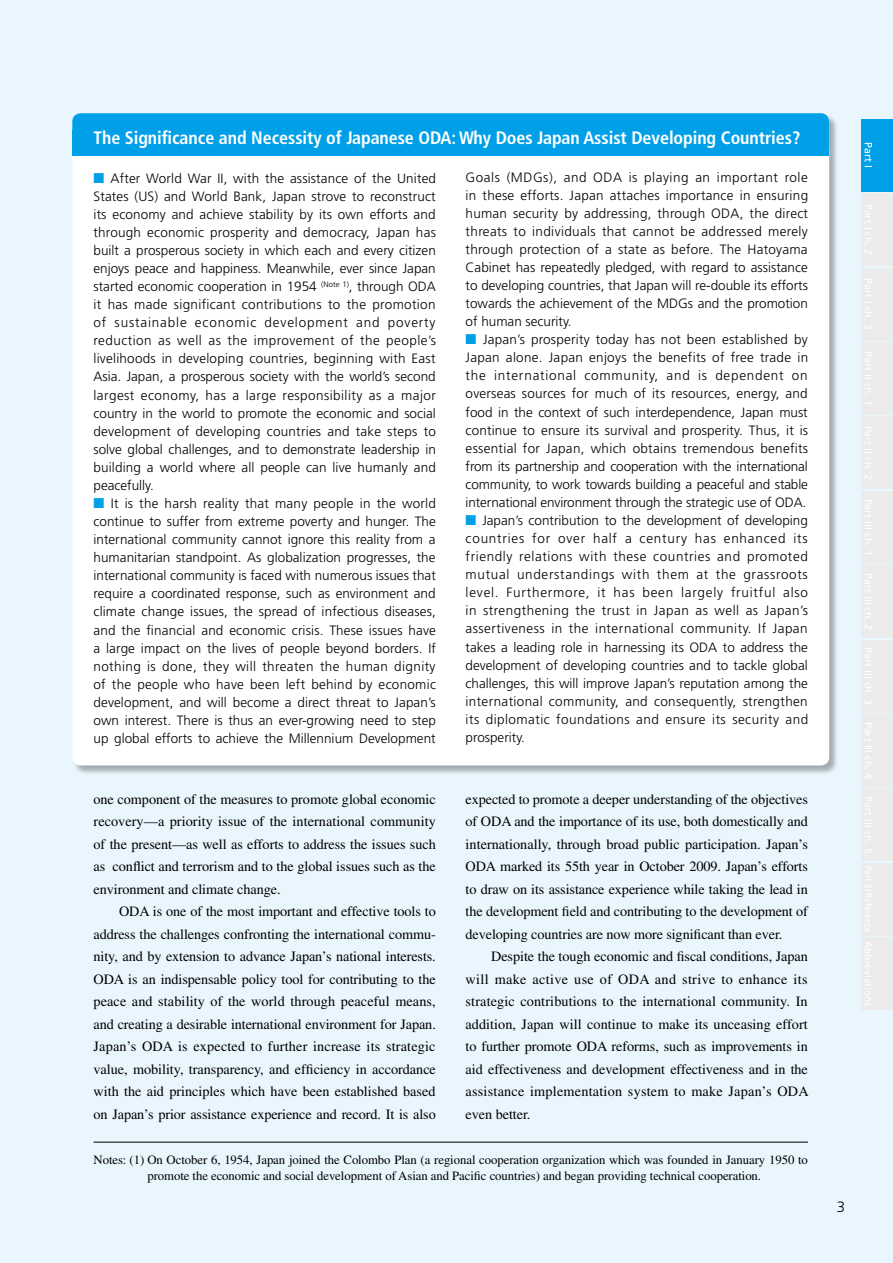
<style>
.page{position:relative;width:893px;height:1263px;background:#eaf6fd}
.page>*{position:absolute;margin:0;border:0;box-sizing:border-box;transform-origin:0 0}
.t1{font:700 condensed 18px "Frutiger";letter-spacing:-.005em;color:#fff}
.t2{font:300 15px "Frutiger";color:#000}
.t3{font:14.25px/22.5px "Times";letter-spacing:-.005em;color:#000;text-align:justify}
.t4{font:300 13.5px/18.1px "Frutiger";color:#000;text-align:justify}
.t5{font:12.75px/15.8px "Times";letter-spacing:-.005em;color:#000;text-align:center}
.t6{font:10.5px "Frutiger";color:#fff}
.s1{color:#00a0e9}
</style>
<div class="page">
<div style="left:861px;top:119px;width:32px;height:72px;background:#00a0e9"></div>
<div style="left:861px;top:193px;width:32px;height:73px;background:#ebebeb"></div>
<div style="left:861px;top:268px;width:32px;height:72px;background:#ebebeb"></div>
<div style="left:861px;top:342px;width:32px;height:73px;background:#ebebeb"></div>
<div style="left:861px;top:417px;width:32px;height:72px;background:#ebebeb"></div>
<div style="left:861px;top:491px;width:32px;height:72px;background:#ebebeb"></div>
<div style="left:861px;top:566px;width:32px;height:72px;background:#ebebeb"></div>
<div style="left:861px;top:640px;width:32px;height:72px;background:#ebebeb"></div>
<div style="left:861px;top:714px;width:32px;height:73px;background:#ebebeb"></div>
<div style="left:861px;top:789px;width:32px;height:72px;background:#ebebeb"></div>
<div style="left:861px;top:863px;width:32px;height:72px;background:#ebebeb"></div>
<div style="left:861px;top:938px;width:32px;height:72px;background:#ebebeb"></div>
<div style="left:72px;top:113px;width:766px;height:661px;background:#000;opacity:.3"></div>
<div style="left:72px;top:113px;width:757px;height:652px;background:#fff;border-radius:9px"></div>
<div style="left:72px;top:113px;width:757px;height:43px;background:#00a0e9;border-radius:9px"></div>
<div style="left:72px;top:130px;width:757px;height:26px;background:#00a0e9"></div>
<hr style="left:94px;top:1142px;width:714px;height:1px;background:#000">
<h1 class="t1" style="left:94px;top:127px;width:708px">The Significance and Necessity of Japanese ODA: Why Does Japan Assist Developing Countries?</h1>
<p class="t4" style="left:94px;top:169px;width:344px"><span class="s1">■</span> After World War II, with the assistance of the United States (US) and World Bank, Japan strove to reconstruct its economy and achieve stability by its own efforts and through economic prosperity and democracy, Japan has built a prosperous society in which each and every citizen enjoys peace and happiness. Meanwhile, ever since Japan started economic cooperation in 1954 <sup>(Note</sup> <sup>1)</sup>, through ODA it has made significant contributions to the promotion of sustainable economic development and poverty reduction as well as the improvement of the people’s livelihoods in developing countries, beginning with East Asia. Japan, a prosperous society with the world’s second largest economy, has a large responsibility as a major country in the world to promote the economic and social development of developing countries and take steps to solve global challenges, and to demonstrate leadership in building a world where all people can live humanly and peacefully.</p>
<p class="t4" style="left:94px;top:494px;width:344px"><span class="s1">■</span> It is the harsh reality that many people in the world continue to suffer from extreme poverty and hunger. The international community cannot ignore this reality from a humanitarian standpoint. As globalization progresses, the international community is faced with numerous issues that require a coordinated response, such as environment and climate change issues, the spread of infectious diseases, and the financial and economic crisis. These issues have a large impact on the lives of people beyond borders. If nothing is done, they will threaten the human dignity of the people who have been left behind by economic development, and will become a direct threat to Japan’s own interest. There is thus an ever-growing need to step up global efforts to achieve the Millennium Development</p>
<p class="t4" style="left:466px;top:168px;width:344px">Goals (MDGs), and ODA is playing an important role in these efforts. Japan attaches importance in ensuring human security by addressing, through ODA, the direct threats to individuals that cannot be addressed merely through protection of a state as before. The Hatoyama Cabinet has repeatedly pledged, with regard to assistance to developing countries, that Japan will re-double its efforts towards the achievement of the MDGs and the promotion of human security.</p>
<p class="t4" style="left:466px;top:330px;width:344px"><span class="s1">■</span> Japan’s prosperity today has not been established by Japan alone. Japan enjoys the benefits of free trade in the international community, and is dependent on overseas sources for much of its resources, energy, and food in the context of such interdependence, Japan must continue to ensure its survival and prosperity. Thus, it is essential for Japan, which obtains tremendous benefits from its partnership and cooperation with the international community, to work towards building a peaceful and stable international environment through the strategic use of ODA.</p>
<p class="t4" style="left:466px;top:511px;width:344px"><span class="s1">■</span> Japan’s contribution to the development of developing countries for over half a century has enhanced its friendly relations with these countries and promoted mutual understandings with them at the grassroots level. Furthermore, it has been largely fruitful also in strengthening the trust in Japan as well as Japan’s assertiveness in the international community. If Japan takes a leading role in harnessing its ODA to address the development of developing countries and to tackle global challenges, this will improve Japan’s reputation among the international community, and consequently, strengthen its diplomatic foundations and ensure its security and prosperity.</p>
<p class="t3" style="left:466px;top:788px;width:344px">expected to promote a deeper understanding of the objectives of ODA and the importance of its use, both domestically and internationally, through broad public participation. Japan’s ODA marked its 55th year in October 2009. Japan’s efforts to draw on its assistance experience while taking the lead in the development field and contributing to the development of developing countries are now more significant than ever.</p>
<p class="t3" style="left:466px;top:945px;width:345px;text-indent:26px">Despite the tough economic and fiscal conditions, Japan will make active use of ODA and strive to enhance its strategic contributions to the international community. In addition, Japan will continue to make its unceasing effort to further promote ODA reforms, such as improvements in aid effectiveness and development effectiveness and in the assistance implementation system to make Japan’s ODA even better.</p>
<p class="t5" style="left:94px;top:1152px;width:716px">Notes: (1) On October 6, 1954, Japan joined the Colombo Plan (a regional cooperation organization which was founded in January 1950 to promote the economic and social development of Asian and Pacific countries) and began providing technical cooperation.</p>
<p class="t3" style="left:94px;top:788px;width:344px">one component of the measures to promote global economic recovery—a priority issue of the international community of the present—as well as efforts to address the issues such as conflict and terrorism and to the global issues such as the environment and climate change.</p>
<p class="t3" style="left:94px;top:900px;width:344px;text-indent:26px">ODA is one of the most important and effective tools to address the challenges confronting the international commu&shy;nity, and by extension to advance Japan’s national interests.<br>ODA is an indispensable policy tool for contributing to the peace and stability of the world through peaceful means, and creating a desirable international environment for Japan.<br>Japan’s ODA is expected to further increase its strategic value, mobility, transparency, and efficiency in accordance with the aid principles which have been established based on Japan’s prior assistance experience and record. It is also</p>
<p class="t6" style="left:875px;top:142px;width:27px;rotate:90deg">Part I</p>
<p class="t2" style="left:837px;top:1198px;width:10px">3</p>
</div>
